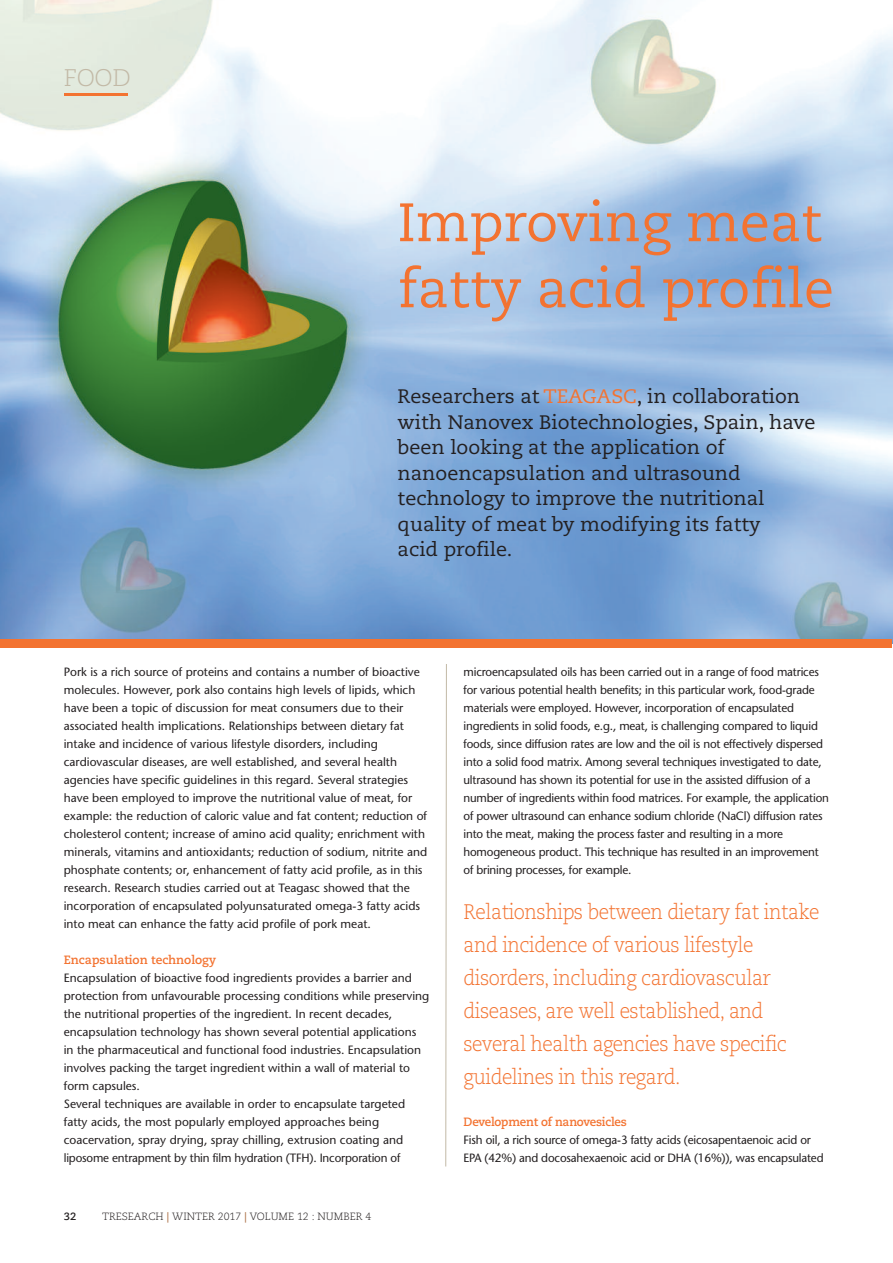
<style>
.page{position:relative;width:893px;height:1263px;background:#fff}
.page>*{position:absolute;margin:0;border:0;box-sizing:border-box;transform-origin:0 0}
.t1{font:54px/66px "Caecilia";color:#f37331}
.t2{font:300 24px "Caecilia";color:#c2b9a6}
.t3{font:300 21px/33px "Caecilia";letter-spacing:-.025em;color:#f37331;scale:.92 1}
.t4{font:19.5px/25.5px "Caecilia";color:#231f20}
.t5{font:12px/18px "Stone Sans";color:#231f20}
.t6{font:700 12px "Caecilia";letter-spacing:-.015em;color:#f37331}
.t7{font:300 10.5px "Caecilia";color:#231f20}
.t8{font:700 10.5px "Caecilia";color:#231f20}
.s1{color:#f37331}
.s2{font-weight:700;color:#ae744b}
</style>
<div class="page">
<img style="left:0;top:0;width:892px;height:643px">
<svg style="left:445px;top:664px;width:2px;height:503px"></svg>
<div style="left:0;top:639px;width:891px;height:8px;background:#f37331"></div>
<hr style="left:64px;top:94px;width:64px;height:2px;background:#f37331">
<h2 class="t2" style="left:64px;top:68px;width:68px">FOOD</h2>
<h1 class="t1" style="left:398px;top:194px;width:438px">Improving meat fatty acid profile</h1>
<p class="t4" style="left:398px;top:385px;width:419px">Researchers at <span class="s1">TEAGASC</span>, in collaboration with Nanovex Biotechnologies, Spain, have been looking at the application of nanoencapsulation and ultrasound technology to improve the nutritional quality of meat by modifying its fatty<br>acid profile.</p>
<p class="t5" style="left:64px;top:664px;width:365px">Pork is a rich source of proteins and contains a number of bioactive molecules. However, pork also contains high levels of lipids, which have been a topic of discussion for meat consumers due to their associated health implications. Relationships between dietary fat intake and incidence of various lifestyle disorders, including cardiovascular diseases, are well established, and several health agencies have specific guidelines in this regard. Several strategies have been employed to improve the nutritional value of meat, for example: the reduction of caloric value and fat content; reduction of cholesterol content; increase of amino acid quality; enrichment with minerals, vitamins and antioxidants; reduction of sodium, nitrite and phosphate contents; or, enhancement of fatty acid profile, as in this research. Research studies carried out at Teagasc showed that the incorporation of encapsulated polyunsaturated omega-3 fatty acids into meat can enhance the fatty acid profile of pork meat.</p>
<p class="t6" style="left:64px;top:955px;width:154px">Encapsulation technology</p>
<p class="t5" style="left:64px;top:970px;width:367px">Encapsulation of bioactive food ingredients provides a barrier and protection from unfavourable processing conditions while preserving the nutritional properties of the ingredient. In recent decades, encapsulation technology has shown several potential applications<br>in the pharmaceutical and functional food industries. Encapsulation involves packing the target ingredient within a wall of material to form capsules.<br>Several techniques are available in order to encapsulate targeted fatty acids, the most popularly employed approaches being coacervation, spray drying, spray chilling, extrusion coating and liposome entrapment by thin film hydration (TFH). Incorporation of</p>
<p class="t8" style="left:64px;top:1212px;width:14px">32</p>
<p class="t7" style="left:102px;top:1212px;width:271px">TRESEARCH <span class="s2">|</span> WINTER 2017 <span class="s2">|</span> VOLUME 12 : NUMBER 4</p>
<p class="t5" style="left:463px;top:664px;width:367px">microencapsulated oils has been carried out in a range of food matrices for various potential health benefits; in this particular work, food-grade materials were employed. However, incorporation of encapsulated ingredients in solid foods, e.g., meat, is challenging compared to liquid foods, since diffusion rates are low and the oil is not effectively dispersed into a solid food matrix. Among several techniques investigated to date, ultrasound has shown its potential for use in the assisted diffusion of a number of ingredients within food matrices. For example, the application of power ultrasound can enhance sodium chloride (NaCl) diffusion rates into the meat, making the process faster and resulting in a more homogeneous product. This technique has resulted in an improvement of brining processes, for example.</p>
<h3 class="t3" style="left:463px;top:897px;width:388px">Relationships between dietary fat intake and incidence of various lifestyle disorders, including cardiovascular diseases, are well established, and several health agencies have specific guidelines in this regard.</h3>
<p class="t6" style="left:463px;top:1117px;width:165px">Development of nanovesicles</p>
<p class="t5" style="left:463px;top:1132px;width:362px">Fish oil, a rich source of omega-3 fatty acids (eicosapentaenoic acid or<br>EPA (42%) and docosahexaenoic acid or DHA (16%)), was encapsulated</p>
</div>
